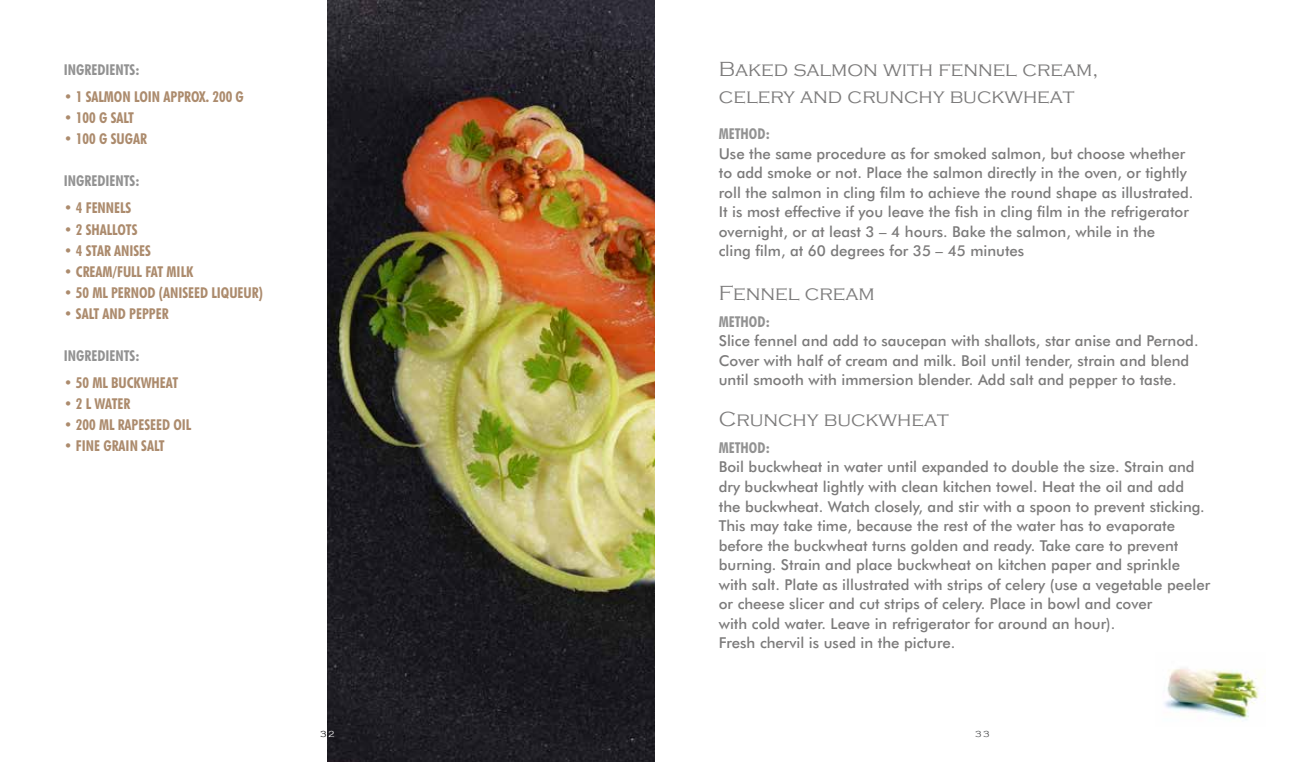
<style>
.page{position:relative;width:1310px;height:762px;background:#fff}
.page>*{position:absolute;margin:0;border:0;box-sizing:border-box;transform-origin:0 0}
.t1{font:300 21px/27px "Copperplate Gothic";color:#7c7b7b}
.t2{font:500 15px/19.5px "Futura BT";color:#7c7b7b}
.t3{font:700 condensed 15px "Futura BT";color:#ac8b6d}
.t4{font:700 condensed 15px "Futura BT";color:#929292}
.t5{font:300 9px "Copperplate Gothic";color:#000}
.t6{font:300 9px "Copperplate Gothic";color:#393a3c}
.s1{color:#fff}
</style>
<div class="page">
<img style="left:327px;top:0;width:328px;height:761px">
<img style="left:1164px;top:668px;width:95px;height:52px">
<p class="t4" style="left:64px;top:61px;width:77px">INGREDIENTS:</p>
<p class="t3" style="left:64px;top:88px;width:182px">• 1 SALMON LOIN APPROX. 200 G</p>
<p class="t3" style="left:64px;top:109px;width:72px">• 100 G SALT</p>
<p class="t3" style="left:64px;top:130px;width:85px">• 100 G SUGAR</p>
<p class="t4" style="left:64px;top:172px;width:77px">INGREDIENTS:</p>
<p class="t3" style="left:64px;top:199px;width:69px">• 4 FENNELS</p>
<p class="t3" style="left:64px;top:220px;width:75px">• 2 SHALLOTS</p>
<p class="t3" style="left:64px;top:241px;width:89px">• 4 STAR ANISES</p>
<p class="t3" style="left:64px;top:262px;width:131px">• CREAM/FULL FAT MILK</p>
<p class="t3" style="left:64px;top:283px;width:201px">• 50 ML PERNOD (ANISEED LIQUEUR)</p>
<p class="t3" style="left:64px;top:304px;width:106px">• SALT AND PEPPER</p>
<p class="t4" style="left:64px;top:346px;width:77px">INGREDIENTS:</p>
<p class="t3" style="left:64px;top:373px;width:116px">• 50 ML BUCKWHEAT</p>
<p class="t3" style="left:64px;top:394px;width:68px">• 2 L WATER</p>
<p class="t3" style="left:64px;top:415px;width:129px">• 200 ML RAPESEED OIL</p>
<p class="t3" style="left:64px;top:436px;width:102px">• FINE GRAIN SALT</p>
<h1 class="t1" style="left:719px;top:56px;width:381px">Baked salmon with fennel cream, celery and crunchy buckwheat</h1>
<p class="t4" style="left:719px;top:124px;width:53px">METHOD:</p>
<p class="t2" style="left:719px;top:143px;width:476px">Use the same procedure as for smoked salmon, but choose whether to add smoke or not. Place the salmon directly in the oven, or tightly roll the salmon in cling film to achieve the round shape as illustrated.<br>It is most effective if you leave the fish in cling film in the refrigerator overnight, or at least 3 – 4 hours. Bake the salmon, while in the<br>cling film, at 60 degrees for 35 – 45 minutes</p>
<h1 class="t1" style="left:719px;top:279px;width:157px">Fennel cream</h1>
<p class="t4" style="left:719px;top:312px;width:53px">METHOD:</p>
<p class="t2" style="left:719px;top:331px;width:481px">Slice fennel and add to saucepan with shallots, star anise and Pernod.<br>Cover with half of cream and milk. Boil until tender, strain and blend until smooth with immersion blender. Add salt and pepper to taste.</p>
<h1 class="t1" style="left:719px;top:405px;width:231px">Crunchy buckwheat</h1>
<p class="t4" style="left:719px;top:438px;width:53px">METHOD:</p>
<p class="t2" style="left:719px;top:457px;width:493px">Boil buckwheat in water until expanded to double the size. Strain and dry buckwheat lightly with clean kitchen towel. Heat the oil and add<br>the buckwheat. Watch closely, and stir with a spoon to prevent sticking.<br>This may take time, because the rest of the water has to evaporate before the buckwheat turns golden and ready. Take care to prevent burning. Strain and place buckwheat on kitchen paper and sprinkle with salt. Plate as illustrated with strips of celery (use a vegetable peeler or cheese slicer and cut strips of celery. Place in bowl and cover<br>with cold water. Leave in refrigerator for around an hour).<br>Fresh chervil is used in the picture.</p>
<p class="t5" style="left:320px;top:729px;width:16px">3<span class="s1">2</span></p>
<p class="t6" style="left:975px;top:729px;width:16px">33</p>
</div>
